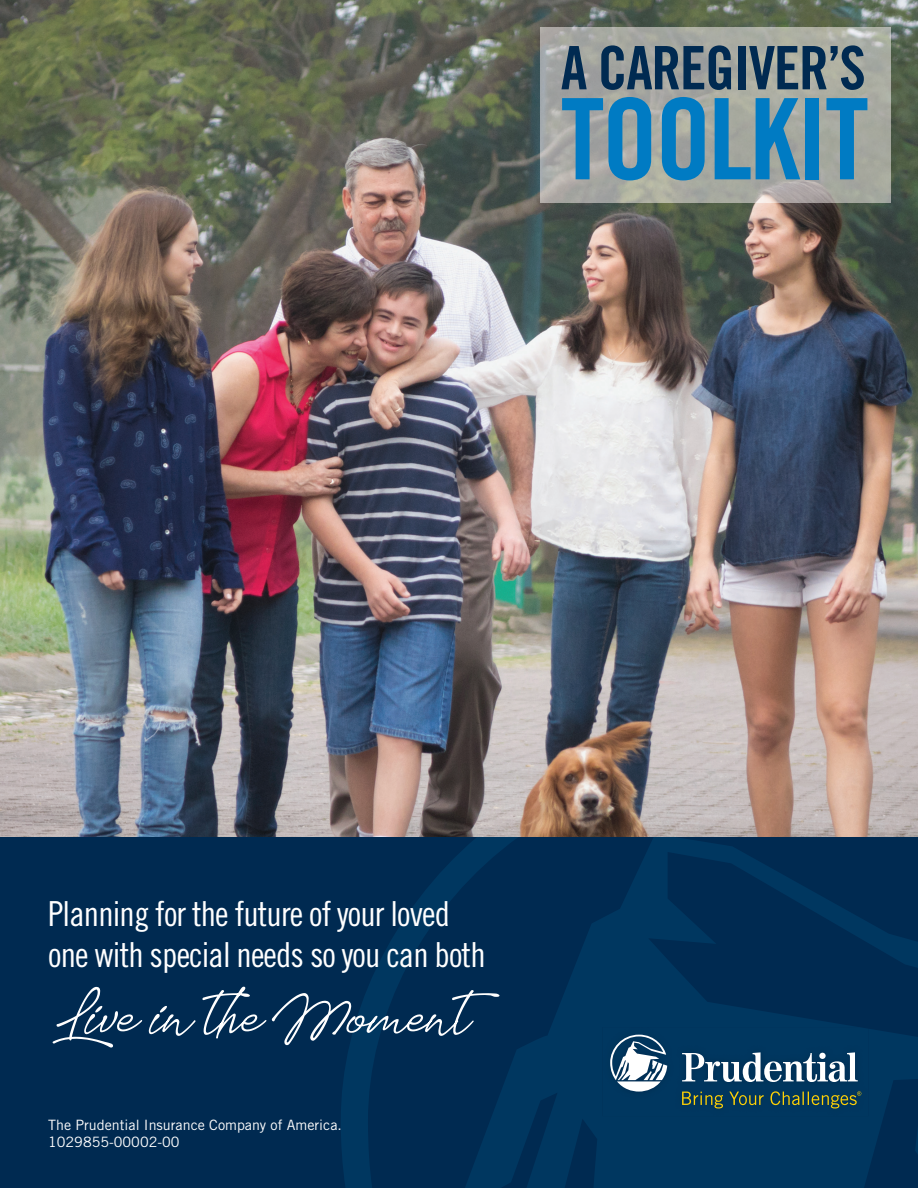
<style>
.page{position:relative;width:918px;height:1188px;background:#fff}
.page>*{position:absolute;margin:0;border:0;box-sizing:border-box;transform-origin:0 0}
.t1{font:112.5px "Trade Gothic Bold Cond Twenty";letter-spacing:-.025em;color:#007bc3}
.t2{font:60px "Trade Gothic Bold Cond Twenty";letter-spacing:-.025em;color:#002a51}
.t3{font:34.5px/41.4px "Trade Gothic Cond Eighteen";letter-spacing:-.025em;color:#fff}
.t4{font:14.25px/17.1px "Trade Gothic";color:#fff}
</style>
<div class="page">
<img style="left:0;top:0;width:918px;height:837px">
<div style="left:0;top:837px;width:918px;height:351px;background:#002a51"></div>
<svg style="left:519px;top:837px;width:399px;height:351px"></svg>
<svg style="left:341px;top:837px;width:178px;height:351px"></svg>
<svg style="left:915px;top:1125px;width:3px;height:30px"></svg>
<div style="left:603px;top:1027px;width:266px;height:89px;background:#003760"></div>
<svg style="left:610px;top:1035px;width:251px;height:74px"></svg>
<svg style="left:53px;top:987px;width:447px;height:61px"></svg>
<img style="left:540px;top:27px;width:351px;height:175px">
<h2 class="t2" style="left:561px;top:32px;width:307px">A CAREGIVER’S</h2>
<h1 class="t1" style="left:561px;top:71px;width:310px">TOOLKIT</h1>
<p class="t3" style="left:48px;top:892px;width:439px">Planning for the future of your loved one with special needs so you can both</p>
<p class="t4" style="left:48px;top:1116px;width:295px">The Prudential Insurance Company of America.<br>1029855-00002-00</p>
</div>
